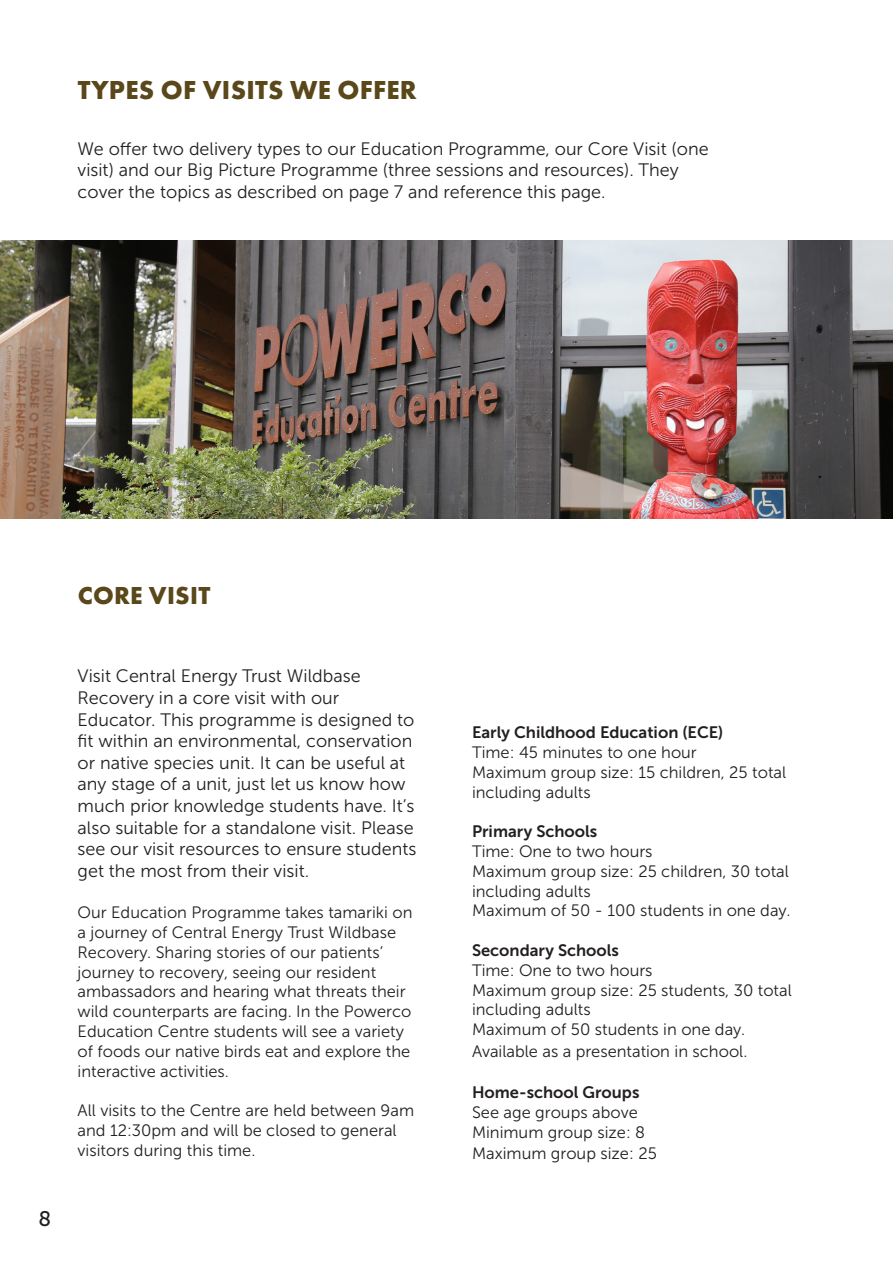
<style>
.page{position:relative;width:893px;height:1263px;background:#fff}
.page>*{position:absolute;margin:0;border:0;box-sizing:border-box;transform-origin:0 0}
.Paragraph_Style_2{font:700 27px "Futura PT";letter-spacing:.01em;color:#5a471a}
.Paragraph_Style_2-2{font:700 25.5px "Futura PT";letter-spacing:.01em;color:#5a471a}
.t1{font:21px "Museo Sans 500";color:#231f20}
.Body_Text{font:18px/21.6px "Museo Sans 300";color:#231f20}
.Body_Text-2{font:16.5px/19.8px "Museo Sans 300";color:#231f20}
.Body_Text-3{font:16.5px "Museo Sans 700";color:#231f20}
</style>
<div class="page">
<img style="left:0;top:240px;width:893px;height:279px">
<p class="Paragraph_Style_2" style="left:78px;top:73px;width:341px">TYPES OF VISITS WE OFFER</p>
<p class="Body_Text" style="left:78px;top:138px;width:633px">We offer two delivery types to our Education Programme, our Core Visit (one visit) and our Big Picture Programme (three sessions and resources). They cover the topics as described on page 7 and reference this page.</p>
<p class="t1" style="left:39px;top:1207px;width:14px">8</p>
<p class="Paragraph_Style_2-2" style="left:78px;top:579px;width:134px">CORE VISIT</p>
<p class="Body_Text" style="left:78px;top:665px;width:340px">Visit Central Energy Trust Wildbase Recovery in a core visit with our Educator. This programme is designed to fit within an environmental, conservation or native species unit. It can be useful at any stage of a unit, just let us know how much prior knowledge students have. It’s also suitable for a standalone visit. Please see our visit resources to ensure students get the most from their visit.</p>
<p class="Body_Text-2" style="left:78px;top:903px;width:336px">Our Education Programme takes tamariki on a journey of Central Energy Trust Wildbase Recovery. Sharing stories of our patients’ journey to recovery, seeing our resident ambassadors and hearing what threats their wild counterparts are facing. In the Powerco Education Centre students will see a variety of foods our native birds eat and explore the interactive activities.</p>
<p class="Body_Text-2" style="left:78px;top:1101px;width:338px">All visits to the Centre are held between 9am and 12:30pm and will be closed to general visitors during this time.</p>
<p class="Body_Text-3" style="left:472px;top:723px;width:253px">Early Childhood Education (ECE)</p>
<p class="Body_Text-2" style="left:472px;top:742px;width:226px">Time: 45 minutes to one hour</p>
<p class="Body_Text-2" style="left:472px;top:762px;width:316px">Maximum group size: 15 children, 25 total including adults</p>
<p class="Body_Text-3" style="left:472px;top:822px;width:127px">Primary Schools</p>
<p class="Body_Text-2" style="left:472px;top:841px;width:182px">Time: One to two hours</p>
<p class="Body_Text-2" style="left:472px;top:861px;width:318px">Maximum group size: 25 children, 30 total including adults</p>
<p class="Body_Text-2" style="left:472px;top:901px;width:320px">Maximum of 50 - 100 students in one day.</p>
<p class="Body_Text-3" style="left:472px;top:941px;width:149px">Secondary Schools</p>
<p class="Body_Text-2" style="left:472px;top:960px;width:182px">Time: One to two hours</p>
<p class="Body_Text-2" style="left:472px;top:980px;width:321px">Maximum group size: 25 students, 30 total including adults</p>
<p class="Body_Text-2" style="left:472px;top:1020px;width:275px">Maximum of 50 students in one day.</p>
<p class="Body_Text-2" style="left:472px;top:1041px;width:277px">Available as a presentation in school.</p>
<p class="Body_Text-3" style="left:472px;top:1083px;width:169px">Home-school Groups</p>
<p class="Body_Text-2" style="left:472px;top:1102px;width:167px">See age groups above</p>
<p class="Body_Text-2" style="left:472px;top:1122px;width:175px">Minimum group size: 8</p>
<p class="Body_Text-2" style="left:472px;top:1144px;width:186px">Maximum group size: 25</p>
</div>
